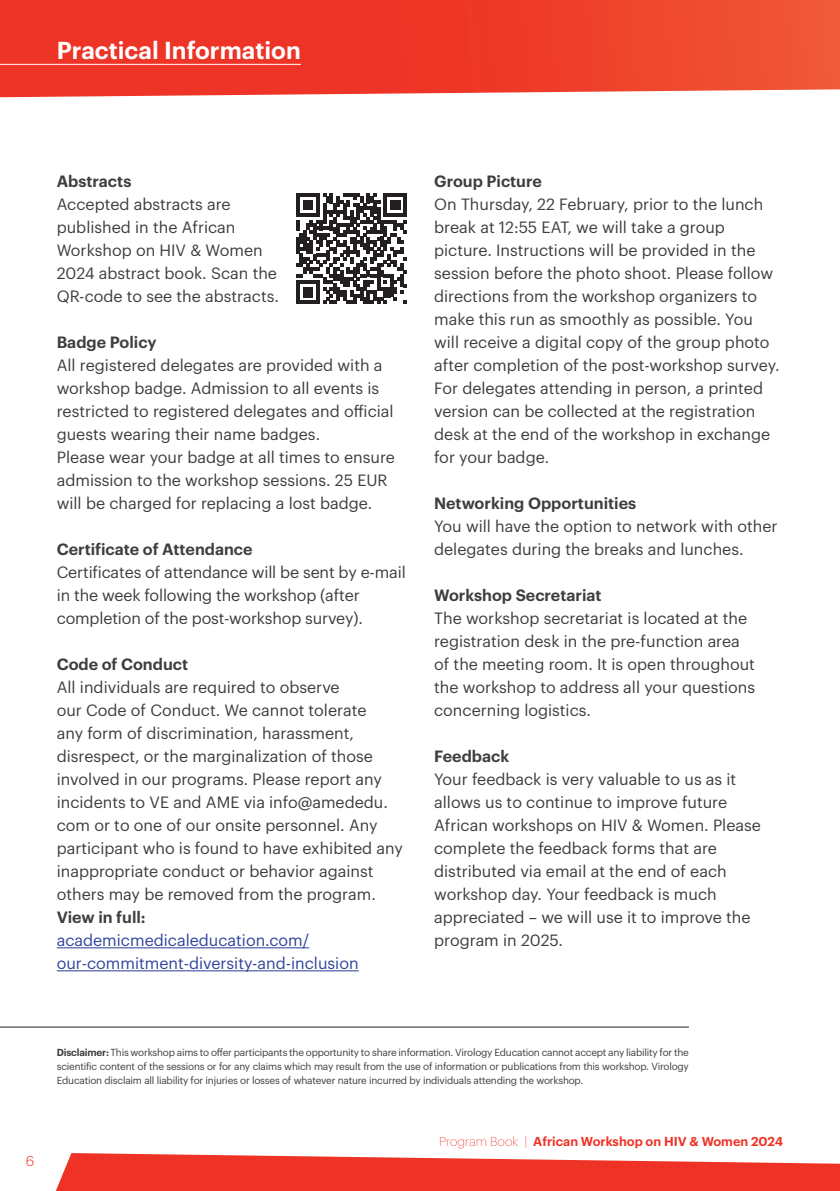
<style>
.page{position:relative;width:840px;height:1191px;background:#fff}
.page>*{position:absolute;margin:0;border:0;box-sizing:border-box;transform-origin:0 0}
.t1{font:600 24px "Graphik LC";color:#fff}
.t2{font:16px/23px "Graphik LC";color:#3e3e3f}
.t3{font:600 16px "Graphik LC";color:#3e3e3f}
.t4{font:16px/23px "Graphik LC";color:#31459c}
.t5{font:300 14px "Graphik LC";color:#ee3326}
.t6{font:600 12.6px "Graphik LC";color:#ee3326}
.t7{font:10px/14.2px "Graphik LC";letter-spacing:-.02em;color:#3e3e3f;text-align:justify}
.s1{font-weight:600}
.s2{font-weight:200}
</style>
<div class="page">
<svg style="left:0;top:0;width:839px;height:97px;background:#ef4431"></svg>
<svg style="left:47px;top:970px;width:792px;height:221px"></svg>
<hr style="left:57px;top:947px;width:252px;height:1px;background:#31459c">
<hr style="left:57px;top:970px;width:301px;height:1px;background:#31459c">
<hr style="left:0;top:1026px;width:688px;height:1px;background:#231f20">
<svg style="left:296px;top:193px;width:111px;height:111px"></svg>
<hr style="left:0;top:64px;width:301px;height:1px;background:#fff">
<h1 class="t1" style="left:57px;top:32px;width:245px">Practical Information</h1>
<p class="t3" style="left:57px;top:169px;width:76px">Abstracts</p>
<p class="t2" style="left:57px;top:191px;width:223px">Accepted abstracts are published in the African<br>Workshop on HIV &amp; Women<br>2024 abstract book. Scan the<br>QR-code to see the abstracts.</p>
<p class="t3" style="left:57px;top:330px;width:101px">Badge Policy</p>
<p class="t2" style="left:57px;top:352px;width:339px">All registered delegates are provided with a workshop badge. Admission to all events is restricted to registered delegates and official guests wearing their name badges.<br>Please wear your badge at all times to ensure admission to the workshop sessions. 25 EUR will be charged for replacing a lost badge.</p>
<p class="t3" style="left:57px;top:537px;width:197px">Certificate of Attendance</p>
<p class="t2" style="left:57px;top:559px;width:350px">Certificates of attendance will be sent by e-mail in the week following the workshop (after completion of the post-workshop survey).</p>
<p class="t3" style="left:57px;top:652px;width:133px">Code of Conduct</p>
<p class="t2" style="left:57px;top:674px;width:347px">All individuals are required to observe<br>our Code of Conduct. We cannot tolerate<br>any form of discrimination, harassment, disrespect, or the marginalization of those involved in our programs. Please report any incidents to VE and AME via info@amededu. com or to one of our onsite personnel. Any participant who is found to have exhibited any inappropriate conduct or behavior against others may be removed from the program.</p>
<p class="t3" style="left:57px;top:905px;width:90px">View in full:</p>
<p class="t4" style="left:57px;top:927px;width:303px">academicmedicaleducation.com/ our-commitment-diversity-and-inclusion</p>
<p class="t3" style="left:434px;top:169px;width:109px">Group Picture</p>
<p class="t2" style="left:434px;top:191px;width:347px">On Thursday, 22 February, prior to the lunch break at 12:55 EAT, we will take a group picture. Instructions will be provided in the session before the photo shoot. Please follow directions from the workshop organizers to make this run as smoothly as possible. You will receive a digital copy of the group photo after completion of the post-workshop survey.<br>For delegates attending in person, a printed version can be collected at the registration desk at the end of the workshop in exchange for your badge.</p>
<p class="t3" style="left:434px;top:491px;width:203px">Networking Opportunities</p>
<p class="t2" style="left:434px;top:513px;width:345px">You will have the option to network with other delegates during the breaks and lunches.</p>
<p class="t3" style="left:434px;top:583px;width:169px">Workshop Secretariat</p>
<p class="t2" style="left:434px;top:605px;width:322px">The workshop secretariat is located at the registration desk in the pre-function area of the meeting room. It is open throughout the workshop to address all your questions concerning logistics.</p>
<p class="t3" style="left:434px;top:744px;width:76px">Feedback</p>
<p class="t2" style="left:434px;top:766px;width:328px">Your feedback is very valuable to us as it allows us to continue to improve future African workshops on HIV &amp; Women. Please complete the feedback forms that are distributed via email at the end of each workshop day. Your feedback is much appreciated – we will use it to improve the program in 2025.</p>
<p class="t5" style="left:26px;top:1151px;width:10px">6</p>
<p class="t7" style="left:57px;top:1044px;width:633px"><span class="s1">Disclaimer:</span> This workshop aims to offer participants the opportunity to share information. Virology Education cannot accept any liability for the scientific content of the sessions or for any claims which may result from the use of information or publications from this workshop. Virology Education disclaim all liability for injuries or losses of whatever nature incurred by individuals attending the workshop.</p>
<p class="t6" style="left:439px;top:1131px;width:345px"><span class="s2">Program Book |</span> African Workshop on HIV &amp; Women 2024</p>
</div>
